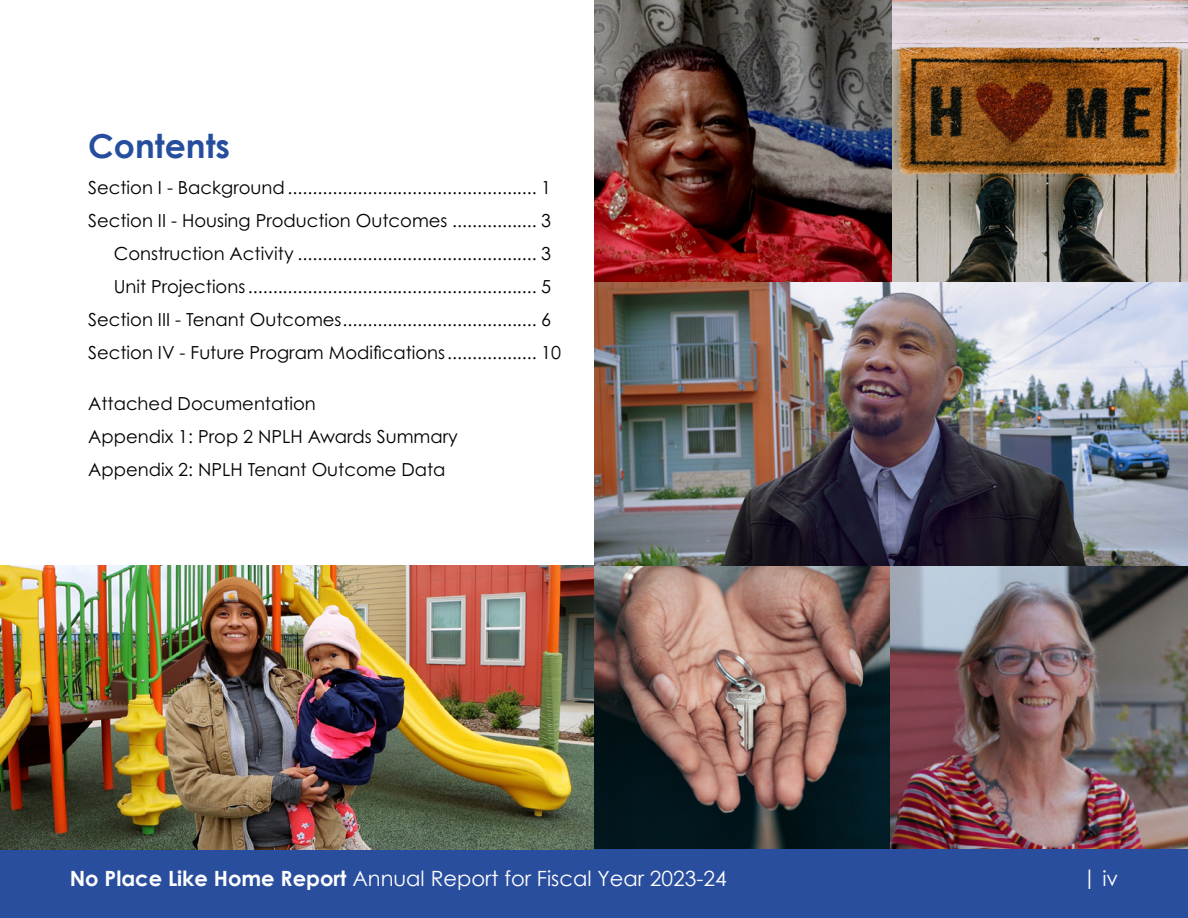
<style>
.page{position:relative;width:1188px;height:918px;background:#fff}
.page>*{position:absolute;margin:0;border:0;box-sizing:border-box;transform-origin:0 0}
.t1{font:700 33px "Century Gothic";color:#264e9e}
.t2{font:21px "Century Gothic";color:#fff}
.t3{font:18px "Century Gothic Pro";color:#000}
.s1{font-weight:700}
</style>
<div class="page">
<div style="left:0;top:848px;width:1188px;height:70px;background:#2a4e9e"></div>
<img style="left:594px;top:283px;width:594px;height:566px">
<img style="left:0;top:565px;width:594px;height:285px">
<img style="left:891px;top:0;width:297px;height:283px">
<img style="left:594px;top:0;width:297px;height:283px">
<h2 class="t1" style="left:88px;top:121px;width:143px">Contents</h2>
<p class="t3" style="left:88px;top:176px;width:464px">Section I - Background .................................................. 1</p>
<p class="t3" style="left:88px;top:209px;width:464px">Section II - Housing Production Outcomes ................. 3</p>
<p class="t3" style="left:114px;top:242px;width:439px">Construction Activity ................................................ 3</p>
<p class="t3" style="left:114px;top:275px;width:439px">Unit Projections .......................................................... 5</p>
<p class="t3" style="left:88px;top:308px;width:464px">Section III - Tenant Outcomes ....................................... 6</p>
<p class="t3" style="left:88px;top:341px;width:474px">Section IV - Future Program Modifications .................. 10</p>
<p class="t3" style="left:88px;top:392px;width:229px">Attached Documentation</p>
<p class="t3" style="left:88px;top:425px;width:371px">Appendix 1: Prop 2 NPLH Awards Summary</p>
<p class="t3" style="left:88px;top:458px;width:359px">Appendix 2: NPLH Tenant Outcome Data</p>
<p class="t2" style="left:70px;top:864px;width:658px"><span class="s1">No Place Like Home Report</span> Annual Report for Fiscal Year 2023-24</p>
<p class="t2" style="left:1082px;top:864px;width:37px">| iv</p>
</div>
